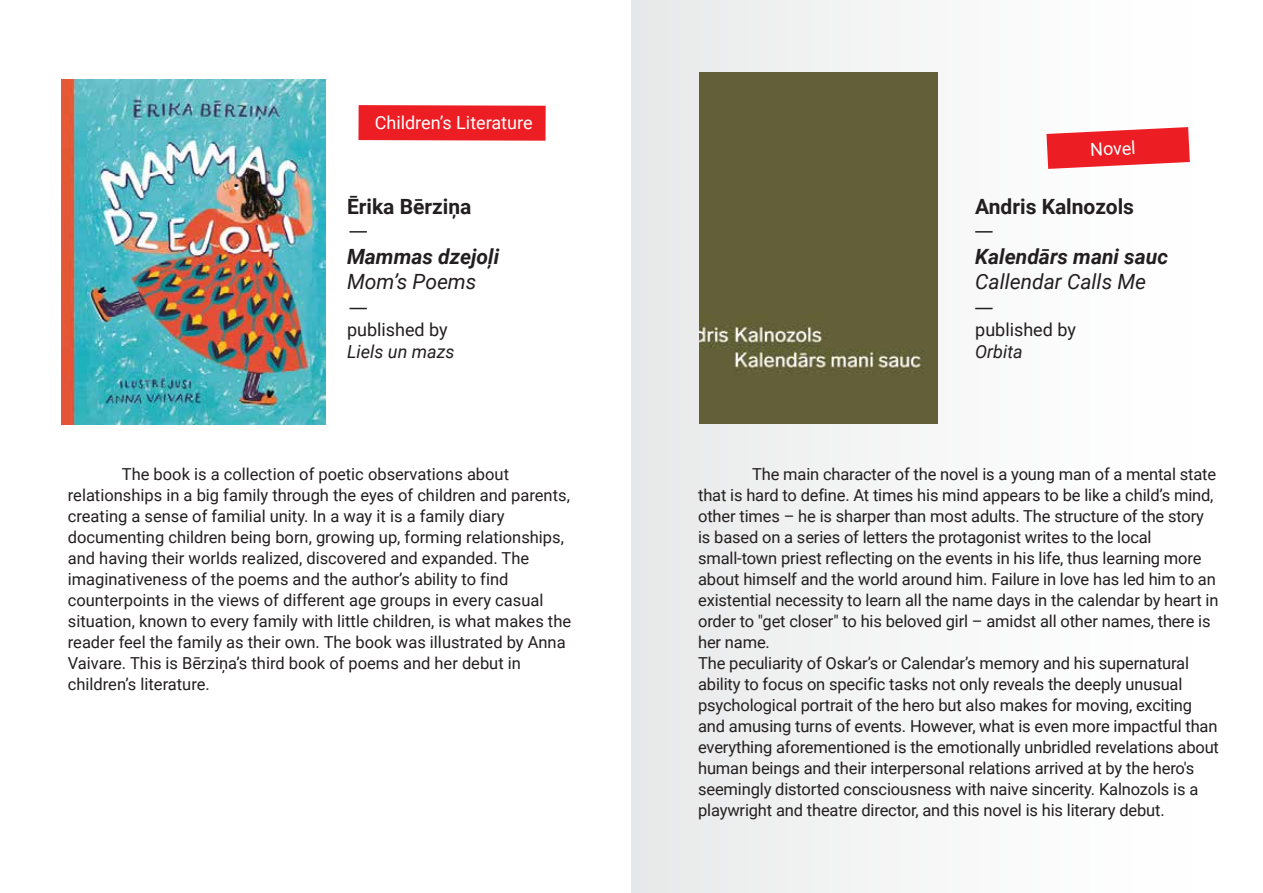
<style>
.page{position:relative;width:1263px;height:893px;background:#fff}
.page>*{position:absolute;margin:0;border:0;box-sizing:border-box;transform-origin:0 0}
.t1{font:italic 700 21px "Roboto";color:#231f20}
.t2{font:700 21px "Roboto";color:#231f20}
.t3{font:italic 21px "Roboto";color:#231f20}
.t4{font:18px "Roboto";letter-spacing:-.005em;color:#fff}
.t5{font:18px "Roboto";color:#231f20}
.t6{font:italic 18px "Roboto";color:#231f20}
.t7{font:16.5px/21px "Roboto";letter-spacing:-.01em;color:#231f20}
</style>
<div class="page">
<div style="left:631px;top:0;width:632px;height:892px;background:linear-gradient(to right,#e9eaea,#fff)"></div>
<img style="left:62px;top:80px;width:264px;height:345px">
<div style="left:358px;top:105px;width:188px;height:36px;background:#ed1d24"></div>
<div style="left:699px;top:73px;width:239px;height:350px;background:#635f39"></div>
<svg style="left:1046px;top:127px;width:144px;height:42px"></svg>
<svg style="left:349px;top:231px;width:18px;height:2px"></svg>
<svg style="left:349px;top:308px;width:18px;height:1px"></svg>
<svg style="left:975px;top:231px;width:17px;height:2px"></svg>
<svg style="left:975px;top:308px;width:17px;height:1px"></svg>
<p class="t4" style="left:375px;top:110px;width:159px">Children’s Literature</p>
<p class="t2" style="left:347px;top:192px;width:126px">Ērika Bērziņa</p>
<p class="t1" style="left:347px;top:242px;width:154px">Mammas dzejoļi</p>
<p class="t3" style="left:347px;top:267px;width:131px">Mom’s Poems</p>
<p class="t5" style="left:347px;top:317px;width:102px">published by</p>
<p class="t6" style="left:347px;top:339px;width:109px">Liels un mazs</p>
<p class="t7" style="left:68px;top:463px;width:505px;text-indent:54px">The book is a collection of poetic observations about relationships in a big family through the eyes of children and parents, creating a sense of familial unity. In a way it is a family diary documenting children being born, growing up, forming relationships, and having their worlds realized, discovered and expanded. The imaginativeness of the poems and the author’s ability to find counterpoints in the views of different age groups in every casual situation, known to every family with little children, is what makes the reader feel the family as their own. The book was illustrated by Anna Vaivare. This is Bērziņa’s third book of poems and her debut in children’s literature.</p>
<p class="t4" style="left:1089px;top:137px;width:47px;rotate:-3deg">Novel</p>
<p class="t2" style="left:975px;top:192px;width:160px">Andris Kalnozols</p>
<p class="t1" style="left:975px;top:242px;width:194px">Kalendārs mani sauc</p>
<p class="t3" style="left:975px;top:267px;width:172px">Callendar Calls Me</p>
<p class="t5" style="left:975px;top:317px;width:102px">published by</p>
<p class="t6" style="left:975px;top:339px;width:49px">Orbita</p>
<p class="t7" style="left:698px;top:463px;width:522px;text-indent:54px">The main character of the novel is a young man of a mental state that is hard to define. At times his mind appears to be like a child’s mind, other times – he is sharper than most adults. The structure of the story is based on a series of letters the protagonist writes to the local small-town priest reflecting on the events in his life, thus learning more about himself and the world around him. Failure in love has led him to an existential necessity to learn all the name days in the calendar by heart in order to "get closer" to his beloved girl – amidst all other names, there is her name.<br>The peculiarity of Oskar’s or Calendar’s memory and his supernatural ability to focus on specific tasks not only reveals the deeply unusual psychological portrait of the hero but also makes for moving, exciting and amusing turns of events. However, what is even more impactful than everything aforementioned is the emotionally unbridled revelations about human beings and their interpersonal relations arrived at by the hero's seemingly distorted consciousness with naive sincerity. Kalnozols is a playwright and theatre director, and this novel is his literary debut.</p>
</div>
